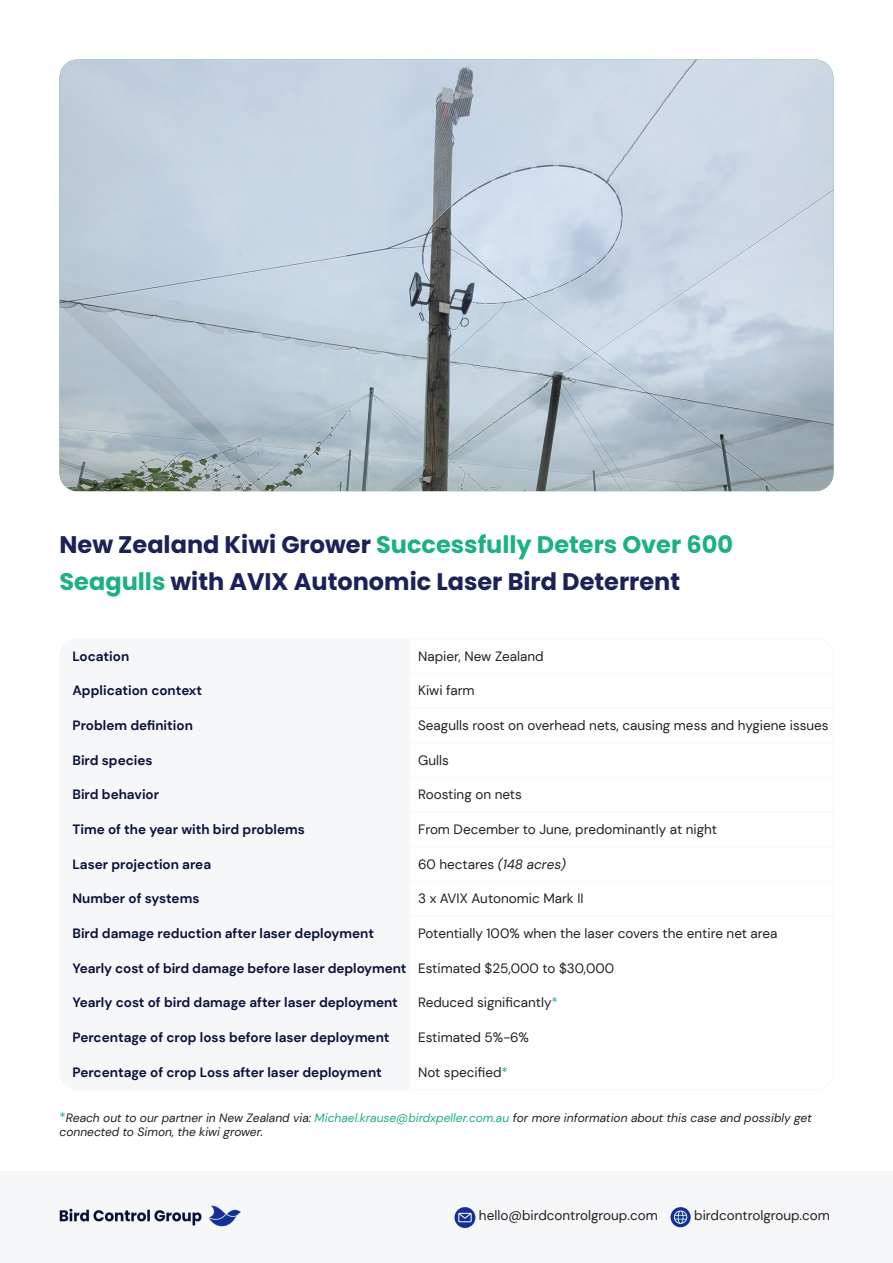
<style>
.page{position:relative;width:893px;height:1263px;background:#fff}
.page>*{position:absolute;margin:0;border:0;box-sizing:border-box;transform-origin:0 0}
.t1{font:700 24px/37.5px "Poppins";color:#1c2158}
.t2{font:700 13.5px "DM Sans";color:#0b123b}
.t3{font:13.5px "DM Sans";color:#231f20}
.t4{font:italic 12px/14.4px "DM Sans";color:#231f20}
.s1{color:#1db085}
.s2{font-style:italic}
.s3{font-weight:400;color:#231f20}
.s4{font-style:normal;font-size:13.5px;color:#1db085}
</style>
<div class="page">
<div style="left:0;top:1172px;width:893px;height:91px;background:#f5f7f9"></div>
<img style="left:59px;top:1205px;width:182px;height:22px">
<svg style="left:454px;top:1207px;width:21px;height:21px"></svg>
<svg style="left:670px;top:1207px;width:21px;height:20px"></svg>
<hr style="left:409px;top:639px;width:1px;height:34px;background:#f5f7f9">
<hr style="left:409px;top:673px;width:424px;height:1px;background:#f5f7f9">
<hr style="left:409px;top:674px;width:1px;height:34px;background:#f5f7f9">
<hr style="left:409px;top:708px;width:424px;height:1px;background:#f5f7f9">
<hr style="left:409px;top:708px;width:1px;height:35px;background:#f5f7f9">
<hr style="left:409px;top:742px;width:424px;height:1px;background:#f5f7f9">
<hr style="left:409px;top:743px;width:1px;height:34px;background:#f5f7f9">
<hr style="left:409px;top:777px;width:424px;height:1px;background:#f5f7f9">
<hr style="left:409px;top:778px;width:1px;height:34px;background:#f5f7f9">
<hr style="left:409px;top:812px;width:424px;height:1px;background:#f5f7f9">
<hr style="left:409px;top:812px;width:1px;height:34px;background:#f5f7f9">
<hr style="left:409px;top:846px;width:424px;height:1px;background:#f5f7f9">
<hr style="left:409px;top:847px;width:1px;height:34px;background:#f5f7f9">
<hr style="left:409px;top:881px;width:424px;height:1px;background:#f5f7f9">
<hr style="left:409px;top:882px;width:1px;height:34px;background:#f5f7f9">
<hr style="left:409px;top:916px;width:424px;height:1px;background:#f5f7f9">
<hr style="left:409px;top:916px;width:1px;height:35px;background:#f5f7f9">
<hr style="left:409px;top:951px;width:1px;height:34px;background:#f5f7f9">
<hr style="left:409px;top:985px;width:1px;height:35px;background:#f5f7f9">
<hr style="left:409px;top:1020px;width:1px;height:35px;background:#f5f7f9">
<hr style="left:409px;top:1055px;width:1px;height:34px;background:#f5f7f9">
<img style="left:60px;top:60px;width:773px;height:431px">
<h1 class="t1" style="left:60px;top:527px;width:675px">New Zealand Kiwi Grower <span class="s1">Successfully Deters Over 600<br>Seagulls</span> with AVIX Autonomic Laser Bird Deterrent</h1>
<p class="t2" style="left:72px;top:651px;width:58px">Location</p>
<p class="t3" style="left:418px;top:650px;width:127px">Napier, New Zealand</p>
<p class="t2" style="left:72px;top:686px;width:131px">Application context</p>
<p class="t3" style="left:418px;top:685px;width:58px">Kiwi farm</p>
<p class="t2" style="left:72px;top:717px;width:122px">Problem de昀椀nition</p>
<p class="t3" style="left:418px;top:719px;width:412px">Seagulls roost on overhead nets, causing mess and hygiene issues</p>
<p class="t2" style="left:72px;top:755px;width:82px">Bird species</p>
<p class="t3" style="left:418px;top:754px;width:32px">Gulls</p>
<p class="t2" style="left:72px;top:790px;width:88px">Bird behavior</p>
<p class="t3" style="left:418px;top:789px;width:105px">Roosting on nets</p>
<p class="t2" style="left:72px;top:824px;width:234px">Time of the year with bird problems</p>
<p class="t3" style="left:418px;top:823px;width:301px">From December to June, predominantly at night</p>
<p class="t2" style="left:72px;top:859px;width:140px">Laser projection area</p>
<p class="t3" style="left:418px;top:858px;width:149px">60 hectares <span class="s2">(148 acres)</span></p>
<p class="t2" style="left:72px;top:894px;width:128px">Number of systems</p>
<p class="t3" style="left:418px;top:893px;width:167px">3 x AVIX Autonomic Mark II</p>
<p class="t2" style="left:72px;top:928px;width:303px">Bird damage reduction after laser deployment</p>
<p class="t3" style="left:418px;top:927px;width:361px">Potentially 100% when the laser covers the entire net area</p>
<p class="t2" style="left:72px;top:963px;width:543px">Yearly cost of bird damage before laser deployment <span class="s3">Estimated $25,000 to $30,000</span></p>
<p class="t2" style="left:72px;top:997px;width:327px">Yearly cost of bird damage after laser deployment</p>
<p class="t3" style="left:418px;top:994px;width:141px">Reduced signi昀椀cantly<span class="s1">*</span></p>
<p class="t2" style="left:72px;top:1032px;width:319px">Percentage of crop loss before laser deployment</p>
<p class="t3" style="left:418px;top:1031px;width:112px">Estimated 5%-6%</p>
<p class="t2" style="left:72px;top:1067px;width:311px">Percentage of crop Loss after laser deployment</p>
<p class="t3" style="left:418px;top:1063px;width:91px">Not speci昀椀ed<span class="s1">*</span></p>
<p class="t4" style="left:60px;top:1111px;width:754px"><span class="s4">*</span>Reach out to our partner in New Zealand via: <span class="s1">Michael.krause@birdxpeller.com.au</span> for more information about this case and possibly get connected to Simon, the kiwi grower.</p>
<p class="t3" style="left:479px;top:1209px;width:180px">hello@birdcontrolgroup.com</p>
<p class="t3" style="left:694px;top:1209px;width:137px">birdcontrolgroup.com</p>
</div>
